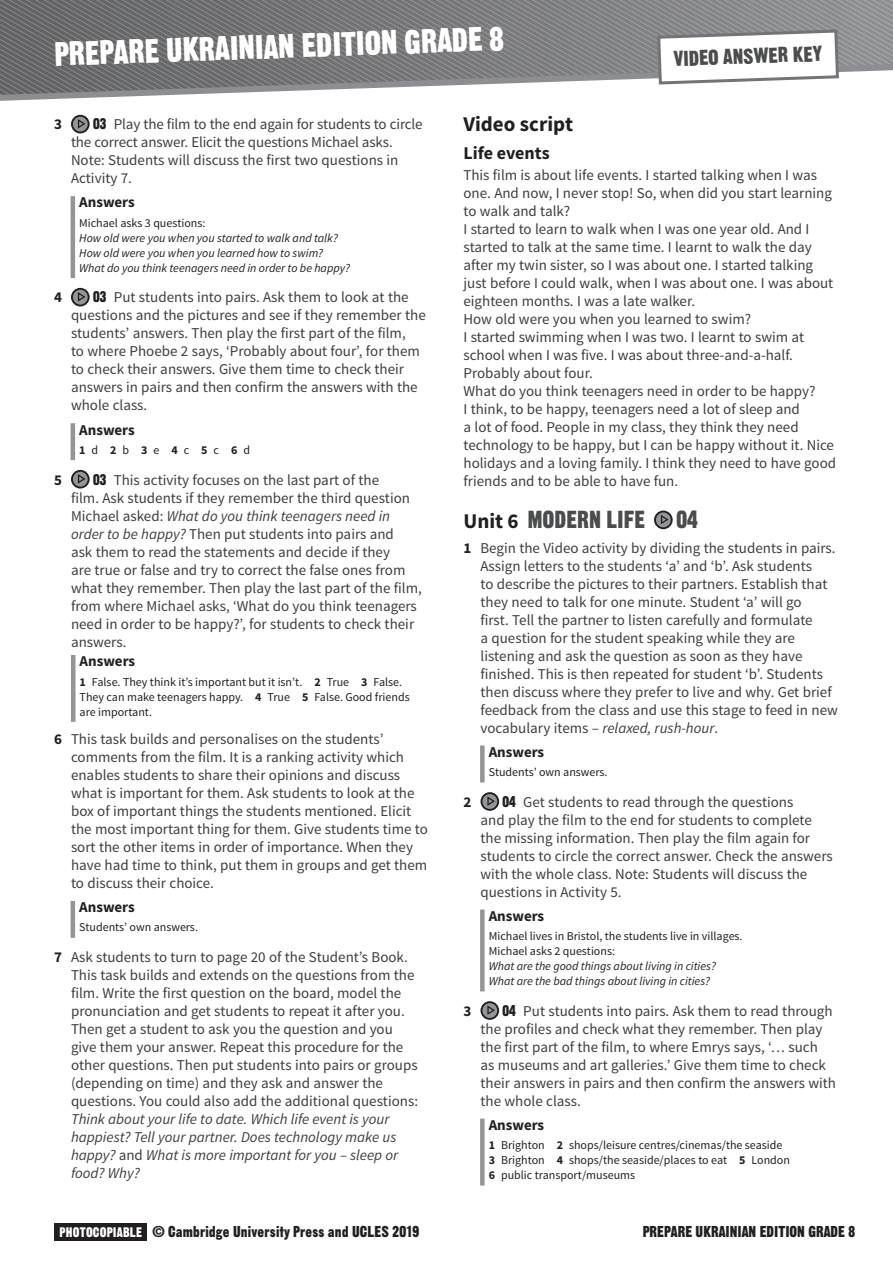
<style>
.page{position:relative;width:893px;height:1263px;background:#fff}
.page>*{position:absolute;margin:0;border:0;box-sizing:border-box;transform-origin:0 0}
.t1{font:33px "Gothic Thirteen Std";color:#fff}
.t2{font:24px "Gothic Thirteen Std";color:#4b4c4d}
.t3{font:21px "Gothic Thirteen Std";color:#4b4c4d}
.t4{font:700 21px "Source Sans Pro";color:#231f20}
.t5{font:700 18px "Source Sans Pro";color:#231f20}
.t6{font:15.3px "Gothic Thirteen Std";color:#231f20}
.t7{font:15px/18px "Source Sans Pro";color:#3e3e3f}
.t8{font:italic 15px/18px "Source Sans Pro";color:#3e3e3f}
.t9{font:700 15px "Source Sans Pro";color:#231f20}
.t10{font:12px/15px "Source Sans Pro";color:#231f20}
.t11{font:italic 12px/15px "Source Sans Pro";color:#231f20}
.t12{font:700 12px "Source Sans Pro";color:#231f20}
.s1{font-family:"Gothic Thirteen Std";color:#231f20}
.s2{font-weight:400}
.s3{font-style:italic}
.s4{font-weight:700}
.s5{font-weight:700;color:#231f20}
.s6{font-style:normal}
.s7{font-family:"Source Sans Pro";font-weight:700;font-size:21px;color:#231f20}
.s8{font-size:13.5px;color:#fff}
</style>
<div class="page">
<svg style="left:0;top:0;width:893px;height:101px;background:#8e8f91"></svg>
<svg style="left:656px;top:28px;width:184px;height:58px"></svg>
<div style="left:54px;top:1223px;width:93px;height:18px;background:#231f20"></div>
<svg style="left:72px;top:116px;width:17px;height:16px"></svg>
<div style="left:71px;top:115px;width:19px;height:18px;border:2px solid #231f20;border-radius:50%"></div>
<svg style="left:77px;top:118px;width:10px;height:11px"></svg>
<hr style="left:71px;top:196px;width:4px;height:82px;background:#939598">
<svg style="left:72px;top:289px;width:17px;height:16px"></svg>
<div style="left:71px;top:288px;width:19px;height:18px;border:2px solid #231f20;border-radius:50%"></div>
<svg style="left:77px;top:291px;width:10px;height:11px"></svg>
<hr style="left:71px;top:423px;width:4px;height:37px;background:#939598">
<svg style="left:72px;top:471px;width:17px;height:17px"></svg>
<div style="left:71px;top:470px;width:19px;height:18px;border:2px solid #231f20;border-radius:50%"></div>
<svg style="left:77px;top:473px;width:10px;height:11px"></svg>
<div style="left:71px;top:655px;width:5px;height:67px;background:#939598"></div>
<hr style="left:71px;top:901px;width:4px;height:37px;background:#939598">
<svg style="left:655px;top:511px;width:17px;height:17px"></svg>
<div style="left:654px;top:511px;width:19px;height:18px;border:2px solid #231f20;border-radius:50%"></div>
<svg style="left:660px;top:514px;width:10px;height:11px"></svg>
<div style="left:480px;top:745px;width:5px;height:37px;background:#939598"></div>
<svg style="left:481px;top:793px;width:17px;height:17px"></svg>
<div style="left:480px;top:792px;width:19px;height:19px;border:2px solid #231f20;border-radius:50%"></div>
<svg style="left:486px;top:795px;width:10px;height:11px"></svg>
<div style="left:480px;top:909px;width:5px;height:82px;background:#939598"></div>
<svg style="left:481px;top:1002px;width:17px;height:17px"></svg>
<div style="left:480px;top:1001px;width:19px;height:19px;border:2px solid #231f20;border-radius:50%"></div>
<svg style="left:486px;top:1004px;width:10px;height:11px"></svg>
<div style="left:480px;top:1118px;width:5px;height:67px;background:#939598"></div>
<h1 class="t1" style="left:54px;top:34px;width:452px;rotate:-2deg">PREPARE UKRAINIAN EDITION GRADE 8</h1>
<h3 class="t3" style="left:673px;top:46px;width:150px;rotate:-2deg">VIDEO ANSWER KEY</h3>
<p class="t9" style="left:54px;top:115px;width:9px">3</p>
<p class="t7" style="left:71px;top:116px;width:353px;text-indent:22px"><span class="s1">03</span> Play the film to the end again for students to circle the correct answer. Elicit the questions Michael asks.<br>Note: Students will discuss the first two questions in Activity 7.</p>
<p class="t9" style="left:79px;top:193px;width:57px">Answers</p>
<p class="t10" style="left:79px;top:215px;width:128px">Michael asks 3 questions:</p>
<p class="t11" style="left:79px;top:230px;width:272px">How old were you when you started to walk and talk?<br>How old were you when you learned how to swim?<br>What do you think teenagers need in order to be happy?</p>
<p class="t9" style="left:54px;top:288px;width:9px">4</p>
<p class="t7" style="left:71px;top:289px;width:356px;text-indent:22px"><span class="s1">03</span> Put students into pairs. Ask them to look at the questions and the pictures and see if they remember the students’ answers. Then play the first part of the film,<br>to where Phoebe 2 says, ‘Probably about four’, for them to check their answers. Give them time to check their answers in pairs and then confirm the answers with the whole class.</p>
<p class="t9" style="left:79px;top:420px;width:57px">Answers</p>
<p class="t12" style="left:79px;top:442px;width:172px">1<span class="s2">d</span> 2<span class="s2">b</span> 3<span class="s2">e</span> 4<span class="s2">c</span> 5<span class="s2">c</span> 6<span class="s2">d</span></p>
<p class="t9" style="left:54px;top:470px;width:9px">5</p>
<p class="t7" style="left:71px;top:471px;width:352px;text-indent:22px"><span class="s1">03</span> This activity focuses on the last part of the<br>film. Ask students if they remember the third question Michael asked: <span class="s3">What do you think teenagers need in order to be happy?</span> Then put students into pairs and<br>ask them to read the statements and decide if they<br>are true or false and try to correct the false ones from what they remember. Then play the last part of the film, from where Michael asks, ‘What do you think teenagers need in order to be happy?’, for students to check their answers.</p>
<p class="t9" style="left:80px;top:652px;width:57px">Answers</p>
<p class="t10" style="left:80px;top:674px;width:332px"><span class="s4">1</span> False. They think it’s important but it isn’t. <span class="s4">2</span> True <span class="s4">3</span> False.<br>They can make teenagers happy. <span class="s4">4</span> True <span class="s4">5</span> False. Good friends are important.</p>
<p class="t7" style="left:71px;top:730px;width:358px;text-indent:-17px"><span class="s5">6</span> This task builds and personalises on the students’ comments from the film. It is a ranking activity which enables students to share their opinions and discuss what is important for them. Ask students to look at the box of important things the students mentioned. Elicit the most important thing for them. Give students time to sort the other items in order of importance. When they have had time to think, put them in groups and get them to discuss their choice.</p>
<p class="t9" style="left:79px;top:897px;width:57px">Answers</p>
<p class="t10" style="left:79px;top:920px;width:120px">Students’ own answers.</p>
<p class="t7" style="left:71px;top:948px;width:349px;text-indent:-17px"><span class="s5">7</span> Ask students to turn to page 20 of the Student’s Book.<br>This task builds and extends on the questions from the film. Write the first question on the board, model the pronunciation and get students to repeat it after you.<br>Then get a student to ask you the question and you give them your answer. Repeat this procedure for the other questions. Then put students into pairs or groups (depending on time) and they ask and answer the questions. You could also add the additional questions:</p>
<p class="t8" style="left:71px;top:1110px;width:329px">Think about your life to date. Which life event is your happiest? Tell your partner. Does technology make us happy? <span class="s6">and</span> What is more important for you – sleep or food? Why?</p>
<h3 class="t4" style="left:463px;top:110px;width:111px">Video script</h3>
<p class="t5" style="left:463px;top:142px;width:88px">Life events</p>
<p class="t7" style="left:463px;top:166px;width:374px">This film is about life events. I started talking when I was one. And now, I never stop! So, when did you start learning to walk and talk?<br>I started to learn to walk when I was one year old. And I started to talk at the same time. I learnt to walk the day after my twin sister, so I was about one. I started talking just before I could walk, when I was about one. I was about eighteen months. I was a late walker.<br>How old were you when you learned to swim?<br>I started swimming when I was two. I learnt to swim at school when I was five. I was about three-and-a-half.<br>Probably about four.<br>What do you think teenagers need in order to be happy?<br>I think, to be happy, teenagers need a lot of sleep and<br>a lot of food. People in my class, they think they need technology to be happy, but I can be happy without it. Nice holidays and a loving family. I think they need to have good friends and to be able to have fun.</p>
<h2 class="t2" style="left:463px;top:505px;width:183px"><span class="s7">Unit 6</span> MODERN LIFE</h2>
<h2 class="t2" style="left:676px;top:505px;width:23px">04</h2>
<p class="t7" style="left:480px;top:539px;width:359px;text-indent:-17px"><span class="s5">1</span> Begin the Video activity by dividing the students in pairs.<br>Assign letters to the students ‘a’ and ‘b’. Ask students<br>to describe the pictures to their partners. Establish that they need to talk for one minute. Student ‘a’ will go<br>first. Tell the partner to listen carefully and formulate<br>a question for the student speaking while they are listening and ask the question as soon as they have finished. This is then repeated for student ‘b’. Students then discuss where they prefer to live and why. Get brief feedback from the class and use this stage to feed in new vocabulary items – <span class="s3">relaxed, rush-hour</span>.</p>
<p class="t9" style="left:489px;top:742px;width:57px">Answers</p>
<p class="t10" style="left:489px;top:765px;width:120px">Students’ own answers.</p>
<p class="t9" style="left:463px;top:792px;width:9px">2</p>
<p class="t7" style="left:480px;top:793px;width:354px;text-indent:22px"><span class="s1">04</span> Get students to read through the questions<br>and play the film to the end for students to complete the missing information. Then play the film again for students to circle the correct answer. Check the answers with the whole class. Note: Students will discuss the questions in Activity 5.</p>
<p class="t9" style="left:489px;top:906px;width:57px">Answers</p>
<p class="t10" style="left:489px;top:929px;width:255px">Michael lives in Bristol, the students live in villages.<br>Michael asks 2 questions:</p>
<p class="t11" style="left:489px;top:958px;width:229px">What are the good things about living in cities?<br>What are the bad things about living in cities?</p>
<p class="t9" style="left:463px;top:1001px;width:9px">3</p>
<p class="t7" style="left:480px;top:1002px;width:357px;text-indent:22px"><span class="s1">04</span> Put students into pairs. Ask them to read through the profiles and check what they remember. Then play the first part of the film, to where Emrys says, ‘… such<br>as museums and art galleries.’ Give them time to check their answers in pairs and then confirm the answers with the whole class.</p>
<p class="t9" style="left:489px;top:1115px;width:57px">Answers</p>
<p class="t10" style="left:489px;top:1138px;width:303px"><span class="s4">1</span> Brighton <span class="s4">2</span> shops/leisure centres/cinemas/the seaside<br><span class="s4">3</span> Brighton <span class="s4">4</span> shops/the seaside/places to eat <span class="s4">5</span> London<br><span class="s4">6</span> public transport/museums</p>
<p class="t6" style="left:60px;top:1222px;width:361px"><span class="s8">PHOTOCOPIABLE</span> © Cambridge University Press and UCLES 2019</p>
<p class="t6" style="left:643px;top:1222px;width:214px">PREPARE UKRAINIAN EDITION GRADE 8</p>
</div>
